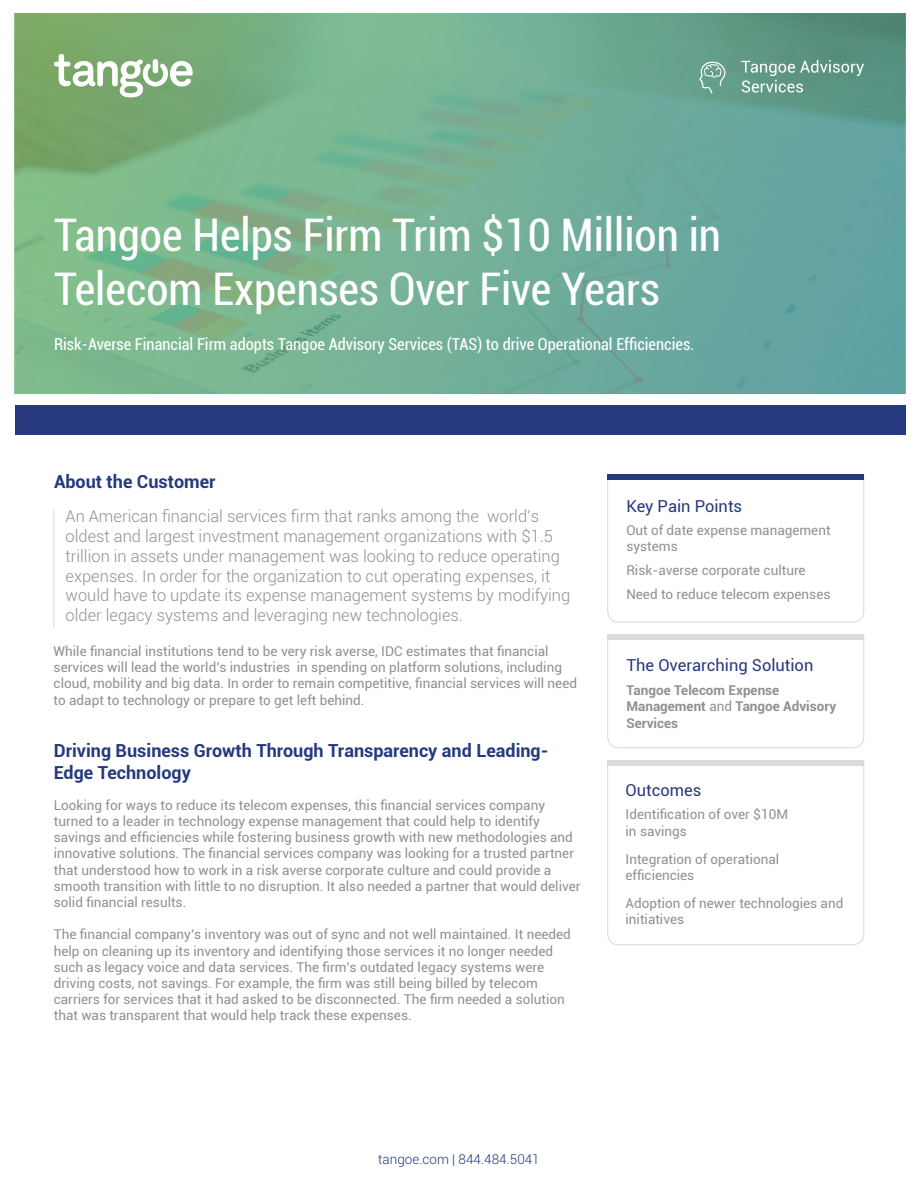
<style>
.page{position:relative;width:918px;height:1188px;background:#fff}
.page>*{position:absolute;margin:0;border:0;box-sizing:border-box;transform-origin:0 0}
.t1{font:condensed 45px/54px "Roboto";color:#fff}
.t2{font:700 18px/21.6px "Roboto";color:#253a7e}
.t3{font:300 16.5px/19.8px "Roboto";color:#8f9091}
.t4{font:condensed 16.5px "Roboto";color:#fff}
.t5{font:16.5px "Roboto";color:#26387e}
.t6{font:13.5px/16.2px "Roboto";color:#8f9091}
.t7{font:700 13.5px/16.2px "Roboto";color:#8f9091}
.t8{font:300 13.5px "Roboto";color:#253a7e}
.s1{font-weight:400}
</style>
<div class="page">
<img style="left:15px;top:14px;width:891px;height:379px">
<div style="left:15px;top:405px;width:891px;height:29px;background:#26387e"></div>
<svg style="left:54px;top:54px;width:139px;height:44px"></svg>
<hr style="left:54px;top:510px;width:1px;height:118px;background:#dbd9d8">
<svg style="left:607px;top:475px;width:257px;height:148px"></svg>
<div style="left:608px;top:474px;width:256px;height:6px;background:#253a7e"></div>
<svg style="left:607px;top:635px;width:257px;height:113px"></svg>
<div style="left:608px;top:634px;width:256px;height:6px;background:#dddbda"></div>
<svg style="left:607px;top:761px;width:257px;height:184px"></svg>
<div style="left:608px;top:760px;width:256px;height:6px;background:#dddbda"></div>
<svg style="left:741px;top:60px;width:123px;height:33px"></svg>
<svg style="left:699px;top:62px;width:27px;height:32px"></svg>
<h1 class="t1" style="left:54px;top:206px;width:669px">Tangoe Helps Firm Trim $10 Million in<br>Telecom Expenses Over Five Years</h1>
<p class="t4" style="left:54px;top:333px;width:642px">Risk-Averse Financial Firm adopts Tangoe Advisory Services (TAS) to drive Operational Efficiencies.</p>
<h2 class="t2" style="left:54px;top:470px;width:163px">About the Customer</h2>
<p class="t3" style="left:66px;top:506px;width:506px">An American financial services firm that ranks among the world’s oldest and largest investment management organizations with $1.5 trillion in assets under management was looking to reduce operating expenses. In order for the organization to cut operating expenses, it would have to update its expense management systems by modifying older legacy systems and leveraging new technologies.</p>
<p class="t6" style="left:54px;top:643px;width:525px">While financial institutions tend to be very risk averse, IDC estimates that financial services will lead the world’s industries in spending on platform solutions, including cloud, mobility and big data. In order to remain competitive, financial services will need to adapt to technology or prepare to get left behind.</p>
<h2 class="t2" style="left:54px;top:739px;width:496px">Driving Business Growth Through Transparency and Leading-<br>Edge Technology</h2>
<p class="t6" style="left:54px;top:796px;width:528px">Looking for ways to reduce its telecom expenses, this financial services company turned to a leader in technology expense management that could help to identify savings and efficiencies while fostering business growth with new methodologies and innovative solutions. The financial services company was looking for a trusted partner that understood how to work in a risk averse corporate culture and could provide a smooth transition with little to no disruption. It also needed a partner that would deliver solid financial results.</p>
<p class="t6" style="left:54px;top:926px;width:519px">The financial company’s inventory was out of sync and not well maintained. It needed help on cleaning up its inventory and identifying those services it no longer needed such as legacy voice and data services. The firm’s outdated legacy systems were driving costs, not savings. For example, the firm was still being billed by telecom carriers for services that it had asked to be disconnected. The firm needed a solution that was transparent that would help track these expenses.</p>
<p class="t5" style="left:626px;top:494px;width:117px">Key Pain Points</p>
<p class="t6" style="left:626px;top:522px;width:206px">Out of date expense management systems</p>
<p class="t6" style="left:626px;top:558px;width:206px;line-height:24px">Risk-averse corporate culture<br>Need to reduce telecom expenses</p>
<p class="t5" style="left:626px;top:654px;width:188px">The Overarching Solution</p>
<p class="t7" style="left:626px;top:682px;width:211px">Tangoe Telecom Expense<br>Management <span class="s1">and</span> Tangoe Advisory<br>Services</p>
<p class="t5" style="left:626px;top:778px;width:77px">Outcomes</p>
<p class="t6" style="left:626px;top:806px;width:164px">Identification of over $10M in savings</p>
<p class="t6" style="left:626px;top:850px;width:155px">Integration of operational efficiencies</p>
<p class="t6" style="left:626px;top:895px;width:219px">Adoption of newer technologies and initiatives</p>
<p class="t8" style="left:378px;top:1149px;width:163px">tangoe.com | 844.484.5041</p>
</div>
